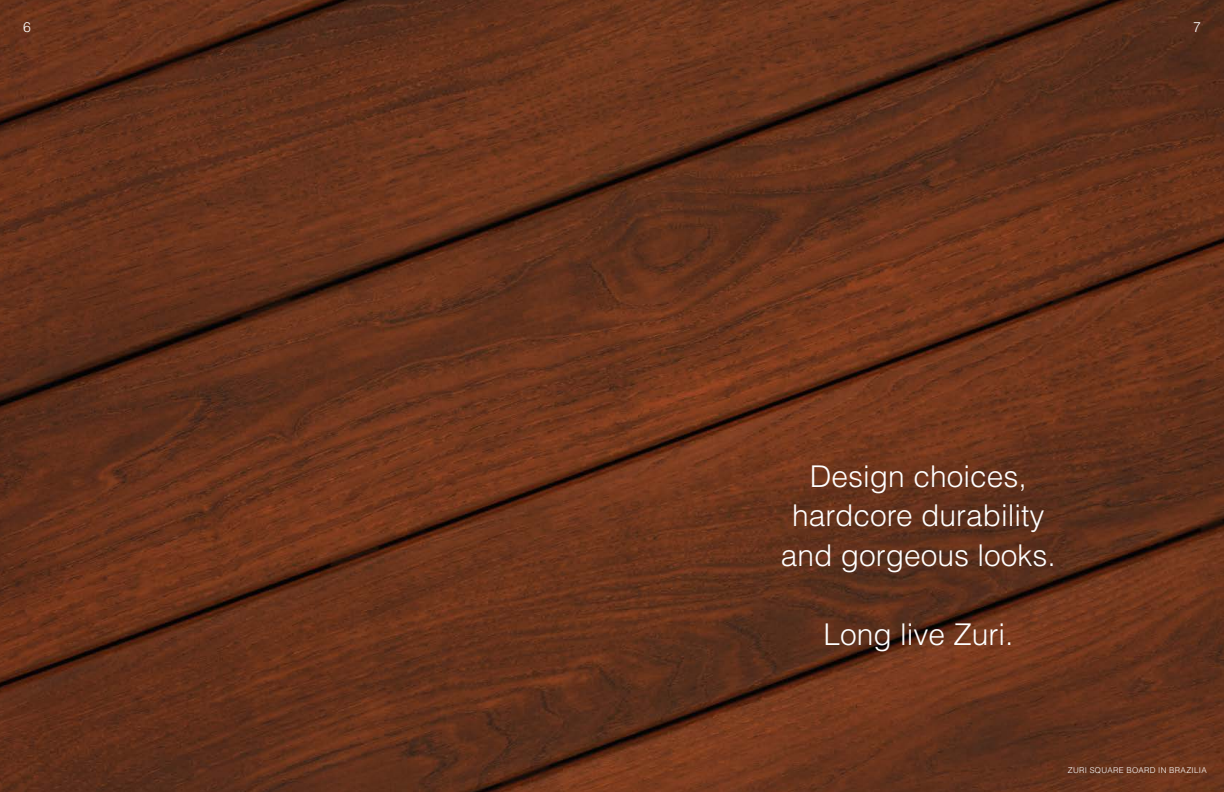
<style>
.page{position:relative;width:1224px;height:792px;background:#fff}
.page>*{position:absolute;margin:0;border:0;box-sizing:border-box;transform-origin:0 0}
.t1{font:300 30px/39.7px "Helvetica LT Std";color:#fff;text-align:center}
.t2{font:300 14px "Helvetica LT Std";color:#fff}
.t3{font:300 8px "Helvetica LT Std";letter-spacing:.04em;color:#fff}
</style>
<div class="page">
<img style="left:0;top:0;width:1224px;height:792px">
<p class="t2" style="left:23px;top:18px;width:9px">6</p>
<p class="t2" style="left:1193px;top:18px;width:9px">7</p>
<p class="t1" style="left:781px;top:456px;width:277px">Design choices, hardcore durability and gorgeous looks.</p>
<p class="t1" style="left:823px;top:614px;width:192px">Long live Zuri.</p>
<p class="t3" style="left:1068px;top:766px;width:140px">ZURI SQUARE BOARD IN BRAZILIA</p>
</div>
